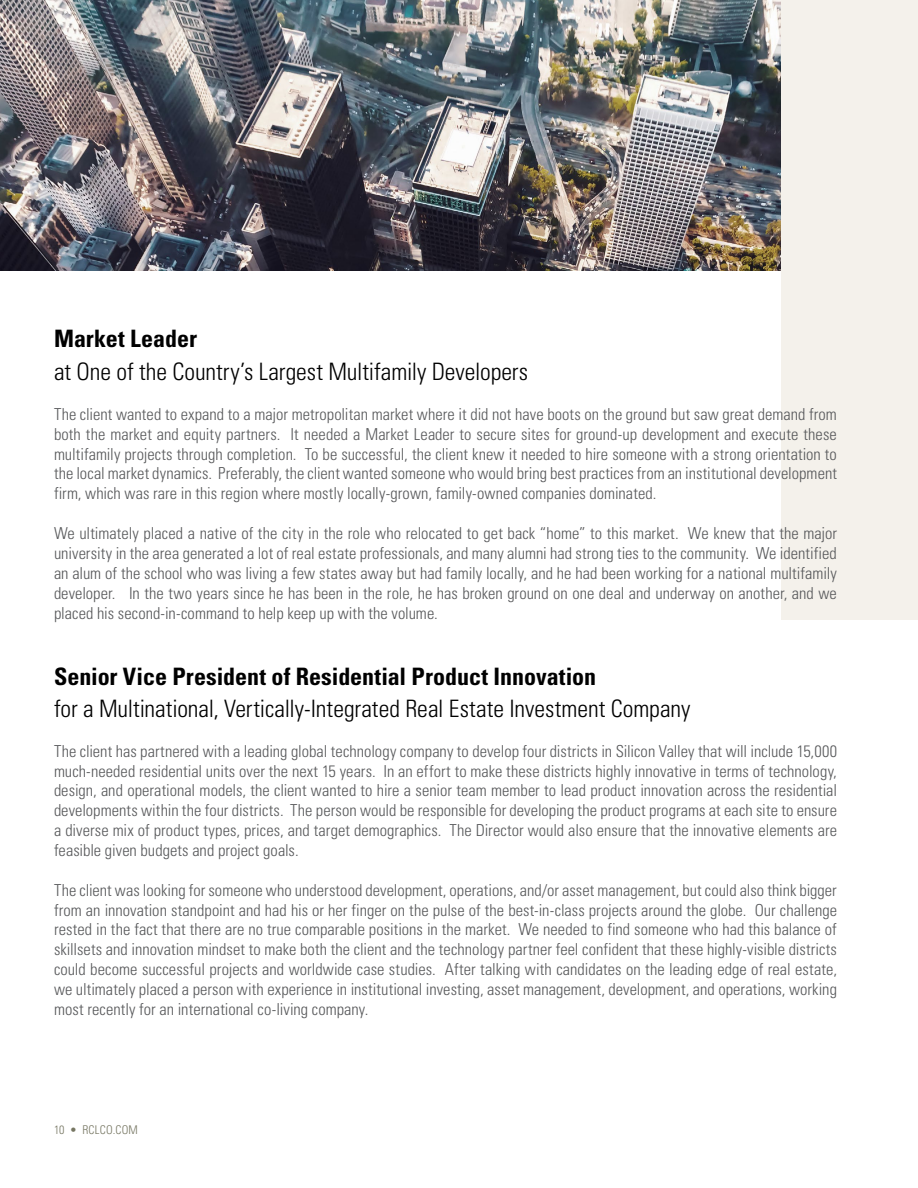
<style>
.page{position:relative;width:918px;height:1188px;background:#fff}
.page>*{position:absolute;margin:0;border:0;box-sizing:border-box;transform-origin:0 0}
.t1{font:300 condensed 24px "Univers";letter-spacing:-.005em;color:#000}
.t2{font:700 condensed 24px "Univers";color:#000}
.t3{font:300 condensed 16.5px/19.8px "Univers";letter-spacing:.005em;color:#58595b;text-align:justify}
.t4{font:300 condensed 12px "Univers";letter-spacing:.02em;color:#767662}
</style>
<div class="page">
<img style="left:0;top:0;width:781px;height:271px">
<div style="left:781px;top:0;width:137px;height:619px;background:#f4f1eb"></div>
<h1 class="t2" style="left:54px;top:323px;width:145px">Market Leader</h1>
<h1 class="t1" style="left:54px;top:357px;width:476px">at One of the Country’s Largest Multifamily Developers</h1>
<p class="t3" style="left:54px;top:404px;width:785px">The client wanted to expand to a major metropolitan market where it did not have boots on the ground but saw great demand from both the market and equity partners. It needed a Market Leader to secure sites for ground-up development and execute these multifamily projects through completion. To be successful, the client knew it needed to hire someone with a strong orientation to the local market dynamics. Preferably, the client wanted someone who would bring best practices from an institutional development firm, which was rare in this region where mostly locally-grown, family-owned companies dominated.</p>
<p class="t3" style="left:54px;top:524px;width:785px">We ultimately placed a native of the city in the role who relocated to get back “home” to this market. We knew that the major university in the area generated a lot of real estate professionals, and many alumni had strong ties to the community. We identified an alum of the school who was living a few states away but had family locally, and he had been working for a national multifamily developer. In the two years since he has been in the role, he has broken ground on one deal and underway on another, and we placed his second-in-command to help keep up with the volume.</p>
<h1 class="t2" style="left:54px;top:662px;width:544px">Senior Vice President of Residential Product Innovation</h1>
<h1 class="t1" style="left:54px;top:694px;width:638px">for a Multinational, Vertically-Integrated Real Estate Investment Company</h1>
<p class="t3" style="left:54px;top:741px;width:785px">The client has partnered with a leading global technology company to develop four districts in Silicon Valley that will include 15,000 much-needed residential units over the next 15 years. In an effort to make these districts highly innovative in terms of technology, design, and operational models, the client wanted to hire a senior team member to lead product innovation across the residential developments within the four districts. The person would be responsible for developing the product programs at each site to ensure a diverse mix of product types, prices, and target demographics. The Director would also ensure that the innovative elements are feasible given budgets and project goals.</p>
<p class="t3" style="left:54px;top:880px;width:785px">The client was looking for someone who understood development, operations, and/or asset management, but could also think bigger from an innovation standpoint and had his or her finger on the pulse of the best-in-class projects around the globe. Our challenge rested in the fact that there are no true comparable positions in the market. We needed to find someone who had this balance of skillsets and innovation mindset to make both the client and the technology partner feel confident that these highly-visible districts could become successful projects and worldwide case studies. After talking with candidates on the leading edge of real estate, we ultimately placed a person with experience in institutional investing, asset management, development, and operations, working most recently for an international co-living company.</p>
<p class="t4" style="left:54px;top:1123px;width:85px">10 • RCLCO.COM</p>
</div>
